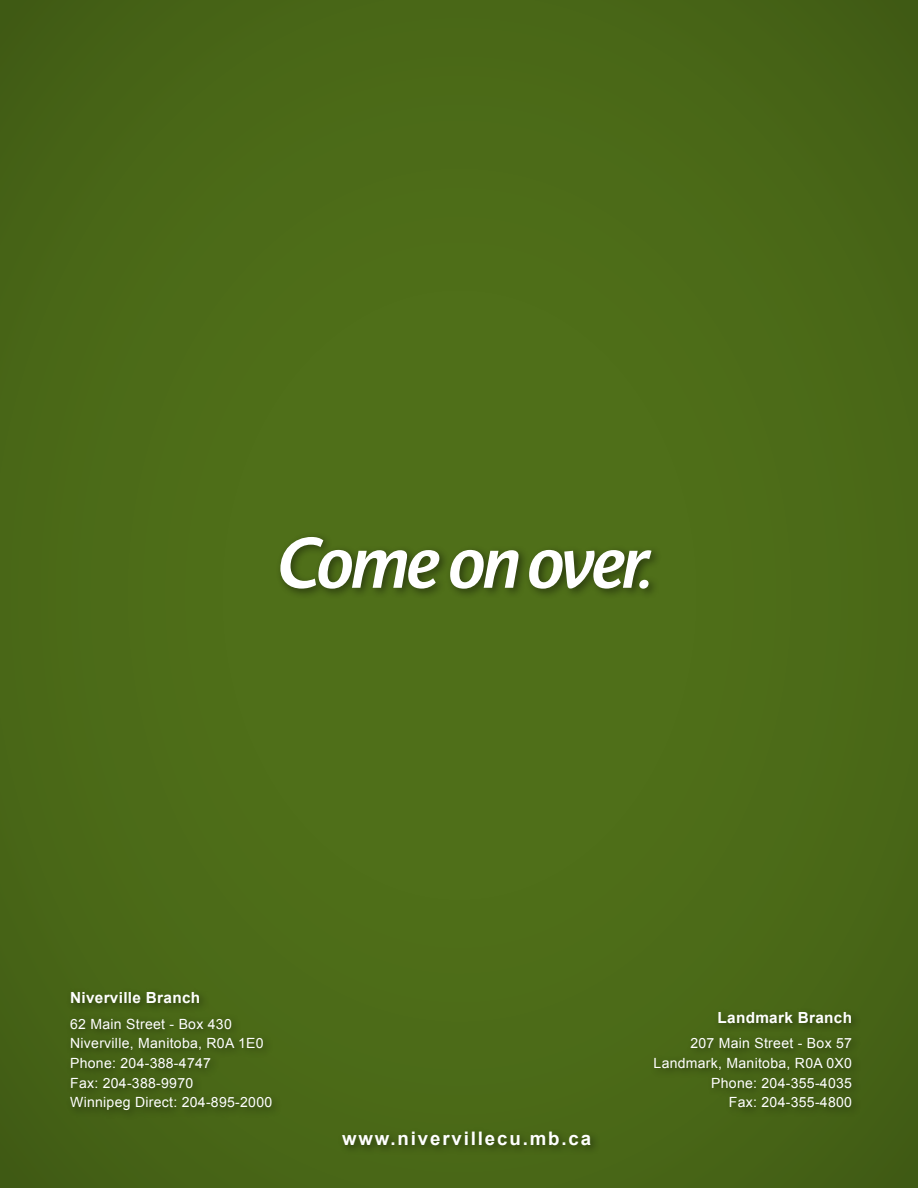
<style>
.page{position:relative;width:918px;height:1188px;background:#4c6b18}
.page>*{position:absolute;margin:0;border:0;box-sizing:border-box;transform-origin:0 0}
.t1{font:700 18.6px "Arial";letter-spacing:.1em;color:#fff}
.t2{font:700 15.3px "Arial";letter-spacing:.02em;color:#fff}
.t3{font:14.1px/19.6px "Arial";letter-spacing:.02em;color:#fff}
</style>
<div class="page">
<div style="left:275px;top:532px;width:394px;height:74px;background:#000;opacity:.45"></div>
<svg style="left:280px;top:537px;width:159px;height:52px"></svg>
<svg style="left:450px;top:550px;width:69px;height:39px"></svg>
<svg style="left:529px;top:550px;width:123px;height:39px"></svg>
<div style="left:639px;top:580px;width:10px;height:9px;background:#fff;border-radius:4px"></div>
<div style="left:65px;top:987px;width:322px;height:147px;background:#000;opacity:.45"></div>
<div style="left:649px;top:1007px;width:266px;height:127px;background:#446115"></div>
<div style="left:337px;top:1126px;width:319px;height:48px;background:#000;opacity:.45"></div>
<p class="t2" style="left:70px;top:988px;width:132px">Niverville Branch</p>
<p class="t3" style="left:70px;top:1014px;width:204px">62 Main Street - Box 430<br>Niverville, Manitoba, R0A 1E0<br>Phone: 204-388-4747<br>Fax: 204-388-9970<br>Winnipeg Direct: 204-895-2000</p>
<h1 class="t1" style="left:342px;top:1127px;width:251px">www.nivervillecu.mb.ca</h1>
<p class="t2" style="left:718px;top:1007px;width:136px">Landmark Branch</p>
<p class="t3" style="left:654px;top:1034px;width:200px;text-align:right">207 Main Street - Box 57<br>Landmark, Manitoba, R0A 0X0<br>Phone: 204-355-4035<br>Fax: 204-355-4800</p>
</div>
